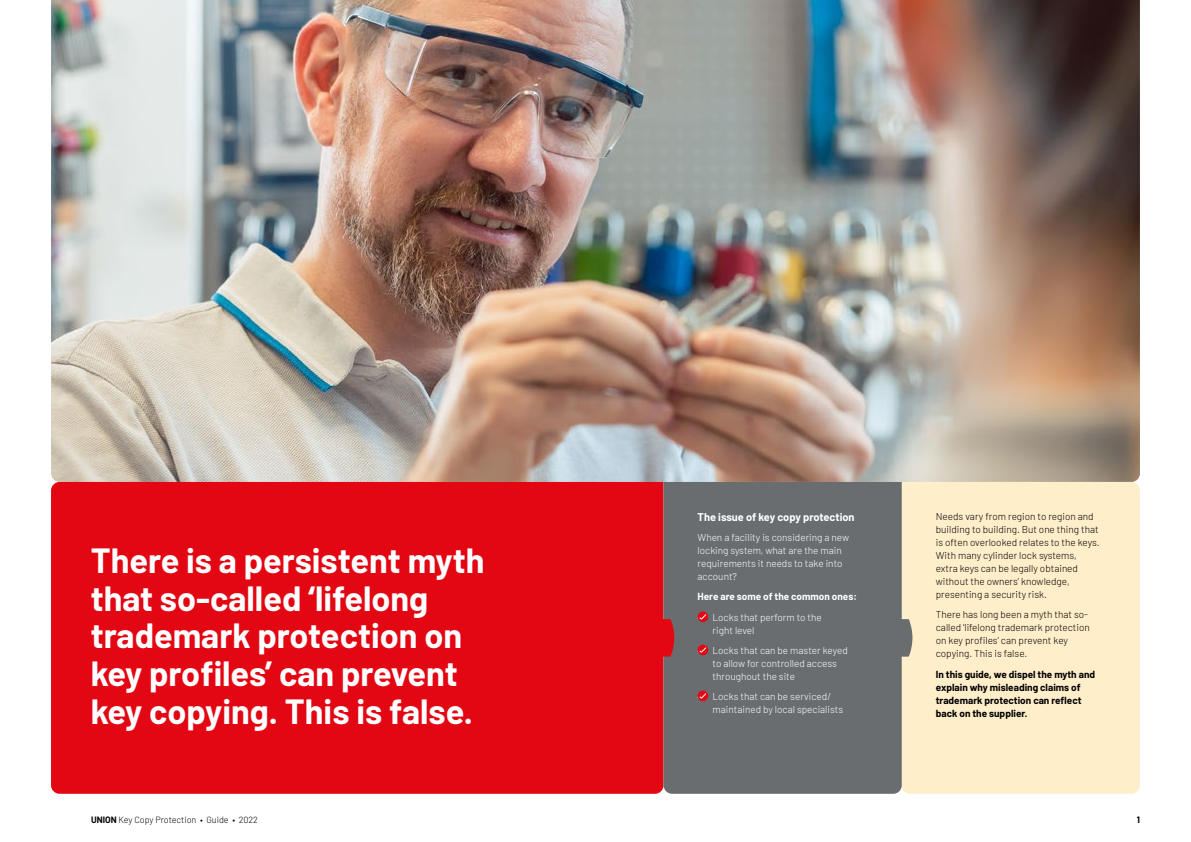
<style>
.page{position:relative;width:1191px;height:842px;background:#fff}
.page>*{position:absolute;margin:0;border:0;box-sizing:border-box;transform-origin:0 0}
.t1{font:700 34.2px/37.8px "Barlow";color:#fff}
.t2{font:700 11px "Barlow";color:#fff}
.t3{font:300 10px/13px "Barlow";color:#000}
.t4{font:300 10px/13px "Barlow";color:#fff}
.t5{font:700 10px/13px "Barlow";color:#000}
.t6{font:700 10px "Barlow";color:#fff}
.t7{font:300 9px "Barlow";color:#000}
.t8{font:700 9px "Barlow";color:#000}
.s1{font-weight:700}
</style>
<div class="page">
<img style="left:51px;top:0;width:1089px;height:482px">
<div style="left:901px;top:482px;width:239px;height:312px;background:#ffeeca"></div>
<div style="left:51px;top:482px;width:612px;height:312px;background:#e30613"></div>
<div style="left:663px;top:482px;width:238px;height:312px;background:#696d6f"></div>
<svg style="left:653px;top:619px;width:21px;height:38px"></svg>
<svg style="left:891px;top:619px;width:21px;height:38px"></svg>
<svg style="left:697px;top:611px;width:11px;height:11px"></svg>
<svg style="left:699px;top:614px;width:7px;height:6px"></svg>
<svg style="left:697px;top:645px;width:11px;height:10px"></svg>
<svg style="left:699px;top:647px;width:7px;height:6px"></svg>
<svg style="left:697px;top:691px;width:11px;height:10px"></svg>
<svg style="left:699px;top:693px;width:7px;height:6px"></svg>
<h1 class="t1" style="left:91px;top:539px;width:395px">There is a persistent myth that so-called ‘lifelong trademark protection on key profiles’ can prevent key copying. This is false.</h1>
<p class="t7" style="left:91px;top:813px;width:168px"><span class="s1">UNION</span> Key Copy Protection • Guide • 2022</p>
<p class="t2" style="left:697px;top:509px;width:158px">The issue of key copy protection</p>
<p class="t4" style="left:697px;top:530px;width:153px">When a facility is considering a new locking system, what are the main requirements it needs to take into account?</p>
<p class="t6" style="left:697px;top:589px;width:161px">Here are some of the common ones:</p>
<p class="t4" style="left:712px;top:610px;width:111px;text-indent:-15px">• Locks that perform to the right level</p>
<p class="t4" style="left:712px;top:643px;width:137px;text-indent:-15px">• Locks that can be master keyed to allow for controlled access throughout the site</p>
<p class="t4" style="left:712px;top:689px;width:132px;text-indent:-15px">• Locks that can be serviced/ maintained by local specialists</p>
<p class="t3" style="left:935px;top:509px;width:165px">Needs vary from region to region and building to building. But one thing that is often overlooked relates to the keys.<br>With many cylinder lock systems, extra keys can be legally obtained without the owners’ knowledge, presenting a security risk.</p>
<p class="t3" style="left:935px;top:607px;width:156px">There has long been a myth that so&shy;called ‘lifelong trademark protection on key profiles’ can prevent key copying. This is false.</p>
<p class="t5" style="left:935px;top:667px;width:161px">In this guide, we dispel the myth and explain why misleading claims of trademark protection can reflect back on the supplier.</p>
<p class="t8" style="left:1136px;top:813px;width:5px">1</p>
</div>
